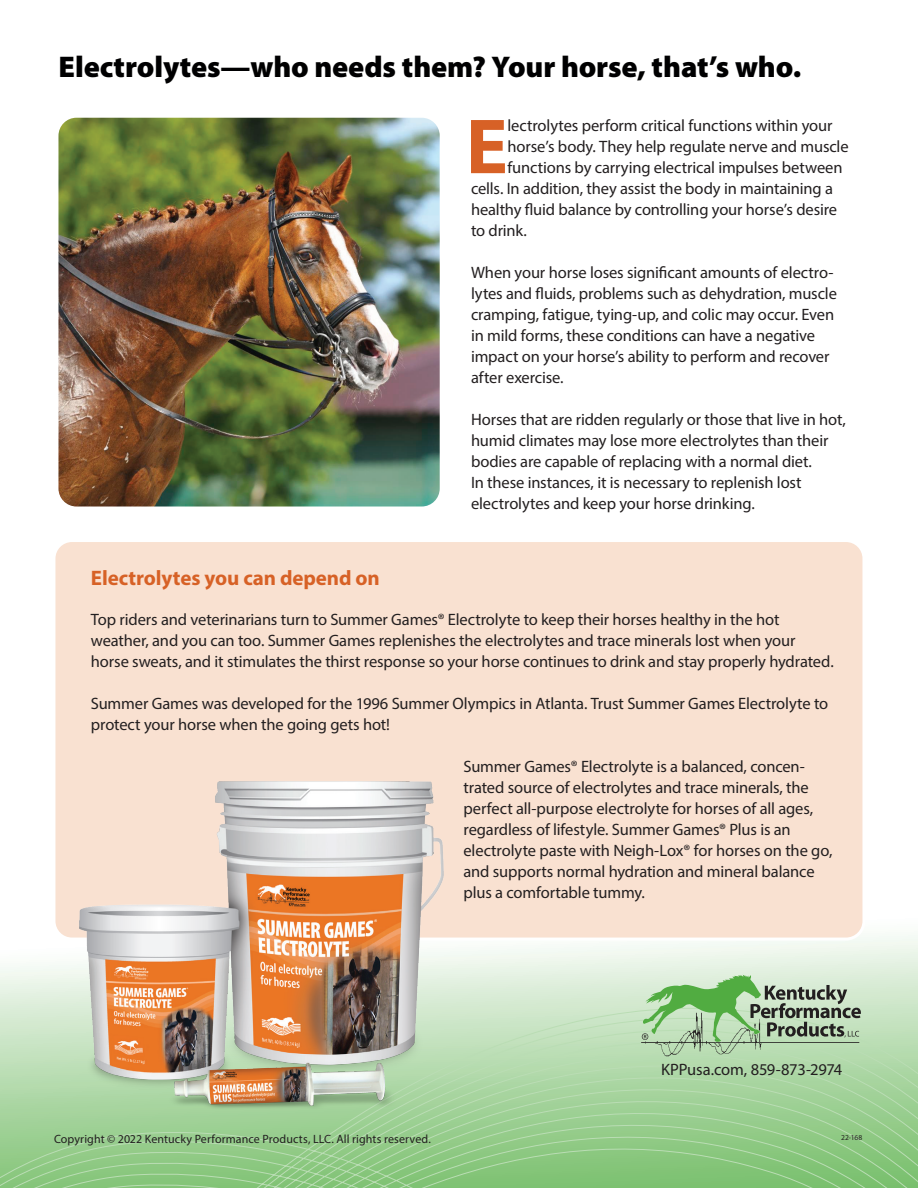
<style>
.page{position:relative;width:918px;height:1188px;background:#fff}
.page>*{position:absolute;margin:0;border:0;box-sizing:border-box;transform-origin:0 0}
.t1{font:700 78.75px "Myriad Pro";color:#d76126}
.t2{font:900 30px "Myriad Pro";letter-spacing:-.005em;color:#000001}
.t3{font:700 21px "Myriad Pro";letter-spacing:-.005em;color:#d76126}
.t4{font:16.5px/21px "Myriad Pro";letter-spacing:-.01em;color:#231f20}
.t5{font:12px "Myriad Pro";letter-spacing:.005em;color:#231f20}
.t6{font:7.5px "Myriad Pro";color:#231f20}
</style>
<div class="page">
<div style="left:0;top:888px;width:918px;height:300px;background:#f6fbf6"></div>
<svg style="left:0;top:960px;width:918px;height:228px;background:#a8d5a0"></svg>
<div style="left:54px;top:541px;width:810px;height:398px;background:#f9e1d1;border-radius:18px"></div>
<div style="left:52px;top:539px;width:813px;height:402px;border:3px solid #fff;border-radius:18px"></div>
<svg style="left:641px;top:975px;width:220px;height:81px;background:#a2c29b"></svg>
<img style="left:54px;top:760px;width:409px;height:374px">
<img style="left:58px;top:118px;width:382px;height:389px">
<h2 class="t2" style="left:58px;top:49px;width:744px">Electrolytes—who needs them? Your horse, that’s who.</h2>
<h1 class="t1" style="left:466px;top:95px;width:44px">E</h1>
<p class="t4" style="left:508px;top:115px;width:326px">lectrolytes perform critical functions within your</p>
<p class="t4" style="left:508px;top:136px;width:343px">horse’s body. They help regulate nerve and muscle</p>
<p class="t4" style="left:508px;top:157px;width:337px">functions by carrying electrical impulses between</p>
<p class="t4" style="left:471px;top:178px;width:364px">cells. In addition, they assist the body in maintaining a</p>
<p class="t4" style="left:471px;top:199px;width:368px">healthy fluid balance by controlling your horse’s desire</p>
<p class="t4" style="left:471px;top:220px;width:57px">to drink.</p>
<p class="t4" style="left:471px;top:262px;width:367px">When your horse loses significant amounts of electro&shy;lytes and fluids, problems such as dehydration, muscle cramping, fatigue, tying-up, and colic may occur. Even in mild forms, these conditions can have a negative impact on your horse’s ability to perform and recover after exercise.</p>
<p class="t4" style="left:471px;top:409px;width:376px">Horses that are ridden regularly or those that live in hot, humid climates may lose more electrolytes than their bodies are capable of replacing with a normal diet.<br>In these instances, it is necessary to replenish lost electrolytes and keep your horse drinking.</p>
<p class="t3" style="left:91px;top:564px;width:291px">Electrolytes you can depend on</p>
<p class="t4" style="left:91px;top:609px;width:744px">Top riders and veterinarians turn to Summer Games® Electrolyte to keep their horses healthy in the hot weather, and you can too. Summer Games replenishes the electrolytes and trace minerals lost when your horse sweats, and it stimulates the thirst response so your horse continues to drink and stay properly hydrated.</p>
<p class="t4" style="left:91px;top:693px;width:739px">Summer Games was developed for the 1996 Summer Olympics in Atlanta. Trust Summer Games Electrolyte to protect your horse when the going gets hot!</p>
<p class="t4" style="left:463px;top:756px;width:371px">Summer Games® Electrolyte is a balanced, concen&shy;trated source of electrolytes and trace minerals, the perfect all-purpose electrolyte for horses of all ages, regardless of lifestyle. Summer Games® Plus is an electrolyte paste with Neigh-Lox® for horses on the go, and supports normal hydration and mineral balance plus a comfortable tummy.</p>
<p class="t4" style="left:661px;top:1059px;width:183px">KPPusa.com, 859-873-2974</p>
<p class="t5" style="left:54px;top:1132px;width:378px">Copyright © 2022 Kentucky Performance Products, LLC. All rights reserved.</p>
<p class="t6" style="left:841px;top:1132px;width:23px">22-168</p>
</div>
